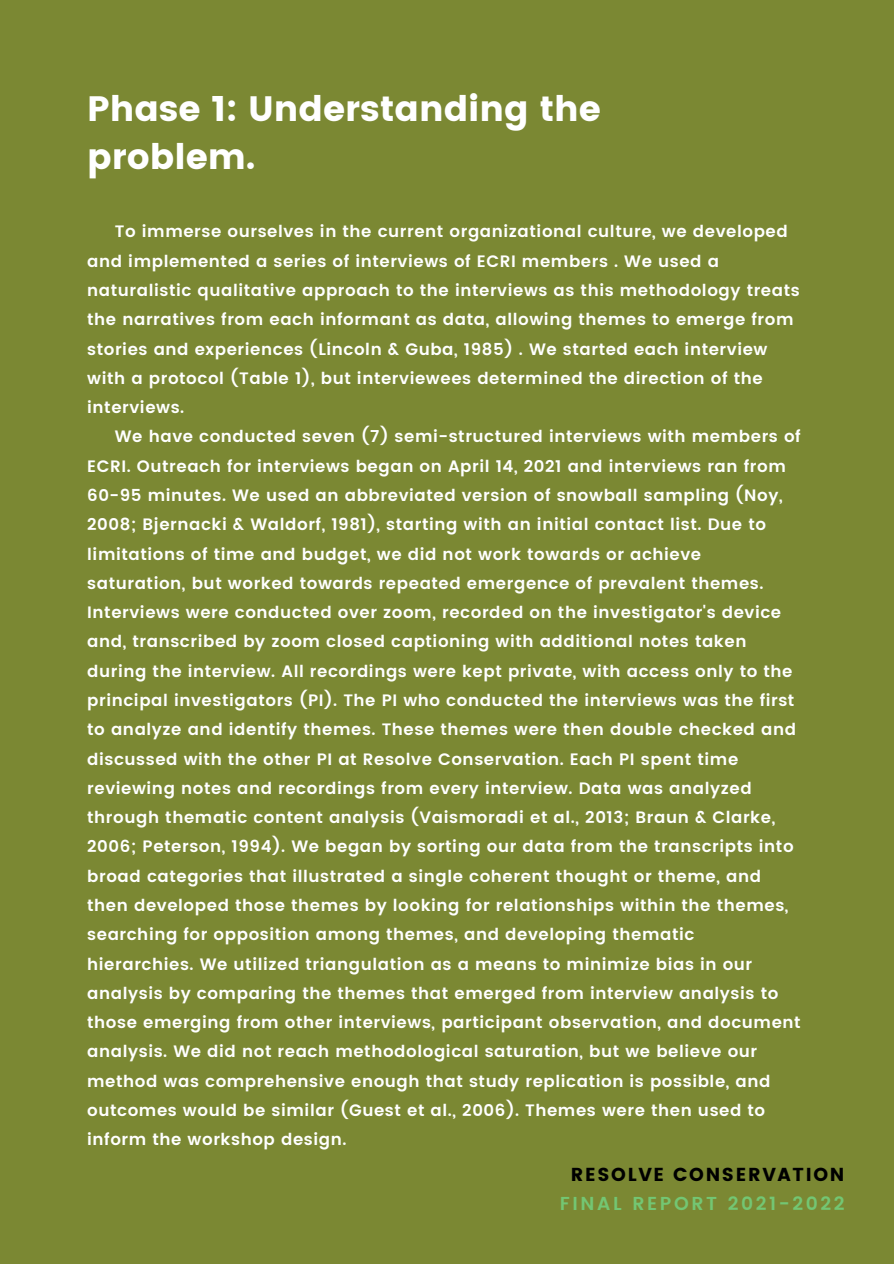
<style>
.page{position:relative;width:894px;height:1264px;background:#fff}
.page>*{position:absolute;margin:0;border:0;box-sizing:border-box;transform-origin:0 0}
.t1{font:35.25px/48.4px "Poppins";color:#fff}
.t2{font:600 18.75px "Poppins";letter-spacing:.135em;color:#73c673}
.t3{font:18.75px "Poppins";letter-spacing:.09em;color:#000}
.t4{font:600 16.5px/29.2px "Poppins";letter-spacing:.035em;color:#fff}
</style>
<div class="page">
<div style="left:0;top:0;width:893px;height:1263px;background:#7b8833"></div>
<p class="t1" style="left:87px;top:84px;width:515px">Phase 1: Understanding the problem.</p>
<p class="t4" style="left:87px;top:217px;width:714px;text-indent:28px">To immerse ourselves in the current organizational culture, we developed and implemented a series of interviews of ECRI members . We used a naturalistic qualitative approach to the interviews as this methodology treats the narratives from each informant as data, allowing themes to emerge from stories and experiences (Lincoln &amp; Guba, 1985) . We started each interview with a protocol (Table 1), but interviewees determined the direction of the interviews.</p>
<p class="t4" style="left:87px;top:422px;width:714px;text-indent:28px">We have conducted seven (7) semi-structured interviews with members of ECRI. Outreach for interviews began on April 14, 2021 and interviews ran from 60-95 minutes. We used an abbreviated version of snowball sampling (Noy, 2008; Bjernacki &amp; Waldorf, 1981), starting with an initial contact list. Due to limitations of time and budget, we did not work towards or achieve saturation, but worked towards repeated emergence of prevalent themes.<br>Interviews were conducted over zoom, recorded on the investigator's device and, transcribed by zoom closed captioning with additional notes taken during the interview. All recordings were kept private, with access only to the principal investigators (PI). The PI who conducted the interviews was the first to analyze and identify themes. These themes were then double checked and discussed with the other PI at Resolve Conservation. Each PI spent time reviewing notes and recordings from every interview. Data was analyzed through thematic content analysis (Vaismoradi et al., 2013; Braun &amp; Clarke, 2006; Peterson, 1994). We began by sorting our data from the transcripts into broad categories that illustrated a single coherent thought or theme, and then developed those themes by looking for relationships within the themes, searching for opposition among themes, and developing thematic hierarchies. We utilized triangulation as a means to minimize bias in our analysis by comparing the themes that emerged from interview analysis to those emerging from other interviews, participant observation, and document analysis. We did not reach methodological saturation, but we believe our method was comprehensive enough that study replication is possible, and outcomes would be similar (Guest et al., 2006). Themes were then used to inform the workshop design.</p>
<p class="t3" style="left:570px;top:1163px;width:275px">RESOLVE CONSERVATION</p>
<p class="t2" style="left:559px;top:1192px;width:286px">FINAL REPORT 2021-2022</p>
</div>
